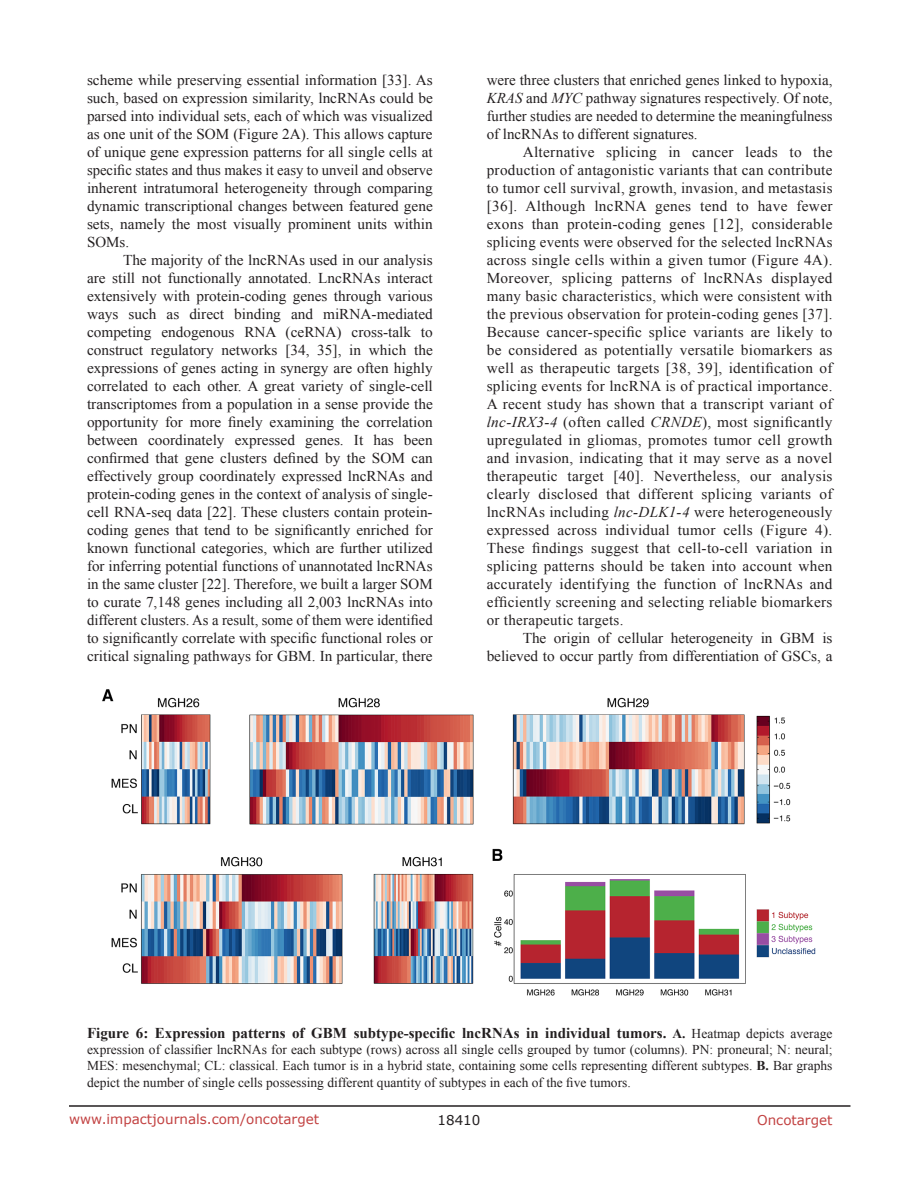
<style>
.page{position:relative;width:918px;height:1188px;background:#fff}
.page>*{position:absolute;margin:0;border:0;box-sizing:border-box;transform-origin:0 0}
.BodyText{font:15px/18px "Times New Roman";color:#231f20;text-align:justify}
.figuretext{font:700 15px "Times New Roman";color:#231f20}
.figuretext-2{font:13.5px/16.2px "Times New Roman";color:#231f20;text-align:justify}
.t1{font:13.5px "Verdana";color:#c24141}
.t2{font:13.5px "Verdana";color:#231f20}
.s1{font-style:italic}
.s2{font-size:13.5px}
.s3{font-weight:400;font-size:13.5px}
.s4{font-weight:700}
</style>
<div class="page">
<hr style="left:69px;top:1105px;width:781px;height:2px;background:#231f20">
<img style="left:102px;top:689px;width:714px;height:307px">
<p class="BodyText" style="left:87px;top:71px;width:347px">scheme while preserving essential information [33]. As such, based on expression similarity, lncRNAs could be parsed into individual sets, each of which was visualized as one unit of the SOM (Figure 2A). This allows capture of unique gene expression patterns for all single cells at specific states and thus makes it easy to unveil and observe inherent intratumoral heterogeneity through comparing dynamic transcriptional changes between featured gene sets, namely the most visually prominent units within SOMs.</p>
<p class="BodyText" style="left:87px;top:251px;width:347px;text-indent:36px">The majority of the lncRNAs used in our analysis are still not functionally annotated. LncRNAs interact extensively with protein-coding genes through various ways such as direct binding and miRNA-mediated competing endogenous RNA (ceRNA) cross-talk to construct regulatory networks [34, 35], in which the expressions of genes acting in synergy are often highly correlated to each other. A great variety of single-cell transcriptomes from a population in a sense provide the opportunity for more finely examining the correlation between coordinately expressed genes. It has been confirmed that gene clusters defined by the SOM can effectively group coordinately expressed lncRNAs and protein-coding genes in the context of analysis of single&shy;cell RNA-seq data [22]. These clusters contain protein&shy;coding genes that tend to be significantly enriched for known functional categories, which are further utilized for inferring potential functions of unannotated lncRNAs in the same cluster [22]. Therefore, we built a larger SOM to curate 7,148 genes including all 2,003 lncRNAs into different clusters. As a result, some of them were identified to significantly correlate with specific functional roles or critical signaling pathways for GBM. In particular, there</p>
<p class="BodyText" style="left:487px;top:71px;width:347px">were three clusters that enriched genes linked to hypoxia, <span class="s1">KRAS</span> and <span class="s1">MYC</span> pathway signatures respectively. Of note, further studies are needed to determine the meaningfulness of lncRNAs to different signatures.</p>
<p class="BodyText" style="left:487px;top:143px;width:347px;text-indent:36px">Alternative splicing in cancer leads to the production of antagonistic variants that can contribute to tumor cell survival, growth, invasion, and metastasis [36]. Although lncRNA genes tend to have fewer exons than protein-coding genes [12], considerable splicing events were observed for the selected lncRNAs across single cells within a given tumor (Figure 4A).<br>Moreover, splicing patterns of lncRNAs displayed many basic characteristics, which were consistent with the previous observation for protein-coding genes [37].<br>Because cancer-specific splice variants are likely to be considered as potentially versatile biomarkers as well as therapeutic targets [38, 39], identification of splicing events for lncRNA is of practical importance.<br>A recent study has shown that a transcript variant of <span class="s1">lnc-IRX3-4</span> (often called <span class="s1">CRNDE</span>), most significantly upregulated in gliomas, promotes tumor cell growth and invasion, indicating that it may serve as a novel therapeutic target [40]. Nevertheless, our analysis clearly disclosed that different splicing variants of lncRNAs including <span class="s1">lnc-DLK1-4</span> were heterogeneously expressed across individual tumor cells (Figure 4).<br>These findings suggest that cell-to-cell variation in splicing patterns should be taken into account when accurately identifying the function of lncRNAs and efficiently screening and selecting reliable biomarkers or therapeutic targets.</p>
<p class="BodyText" style="left:487px;top:629px;width:347px;text-align:right">The origin of cellular heterogeneity in GBM is believed to occur partly from differentiation of GSCs, a</p>
<p class="figuretext" style="left:87px;top:1023px;width:747px">Figure 6: Expression patterns of GBM subtype-specific lncRNAs in individual tumors. <span class="s2">A.</span> <span class="s3">Heatmap depicts average</span></p>
<p class="figuretext-2" style="left:87px;top:1041px;width:747px">expression of classifier lncRNAs for each subtype (rows) across all single cells grouped by tumor (columns). PN: proneural; N: neural; MES: mesenchymal; CL: classical. Each tumor is in a hybrid state, containing some cells representing different subtypes. <span class="s4">B.</span> Bar graphs depict the number of single cells possessing different quantity of subtypes in each of the five tumors.</p>
<p class="t1" style="left:69px;top:1110px;width:252px">www.impactjournals.com/oncotarget</p>
<p class="t2" style="left:438px;top:1111px;width:44px">18410</p>
<p class="t1" style="left:757px;top:1111px;width:77px">Oncotarget</p>
</div>
